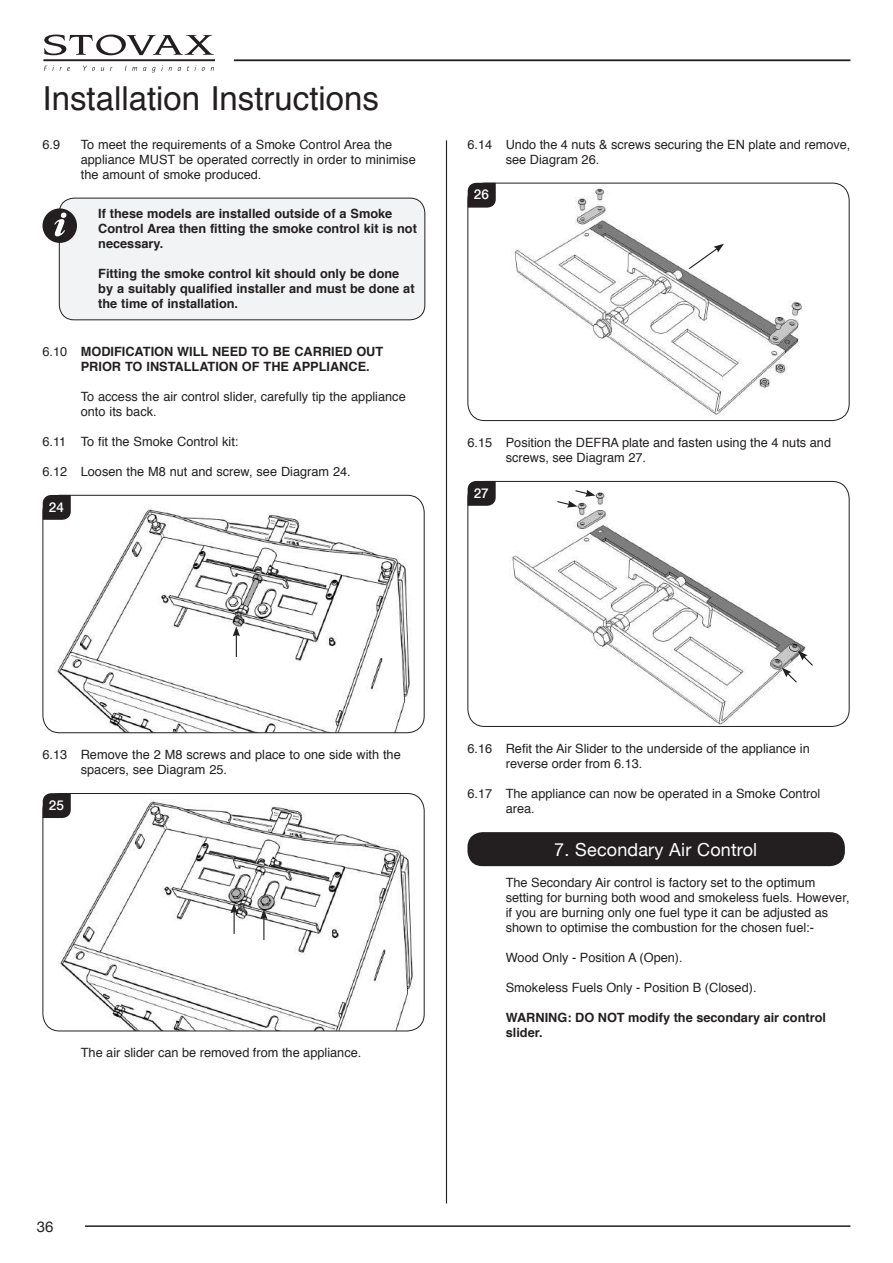
<style>
.page{position:relative;width:893px;height:1263px;background:#fff}
.page>*{position:absolute;margin:0;border:0;box-sizing:border-box;transform-origin:0 0}
.t1{font:33px "Helvetica";color:#231f20}
.t2{font:18px "Helvetica Neue";letter-spacing:.01em;color:#fff}
.t3{font:15px "Helvetica Neue";color:#231f20}
.t4{font:500 13.5px "Helvetica Neue";color:#fff}
.t5{font:12.75px/15px "Helvetica";color:#231f20}
.t6{font:700 12.75px/15px "Helvetica";color:#231f20}
.s1{font-weight:400}
</style>
<div class="page">
<svg style="left:44px;top:35px;width:170px;height:20px"></svg>
<hr style="left:44px;top:59px;width:171px;height:2px;background:#231f20">
<svg style="left:44px;top:65px;width:10px;height:6px"></svg>
<svg style="left:60px;top:67px;width:10px;height:4px"></svg>
<svg style="left:83px;top:66px;width:12px;height:5px"></svg>
<svg style="left:125px;top:66px;width:12px;height:5px"></svg>
<svg style="left:152px;top:65px;width:11px;height:7px"></svg>
<hr style="left:85px;top:1225px;width:765px;height:2px;background:#231f20">
<hr style="left:446px;top:140px;width:1px;height:1063px;background:#231f20">
<hr style="left:234px;top:59px;width:616px;height:2px;background:#231f20">
<div style="left:59px;top:198px;width:366px;height:122px;background:#f2f3f4;border-radius:15px"></div>
<div style="left:59px;top:198px;width:366px;height:122px;border:1px solid #231f20;border-radius:15px"></div>
<div style="left:43px;top:208px;width:34px;height:35px;background:#231f20;border-radius:50%"></div>
<svg style="left:54px;top:212px;width:12px;height:24px"></svg>
<img style="left:54px;top:508px;width:356px;height:225px">
<div style="left:43px;top:495px;width:382px;height:238px;border:1px solid #231f20;border-radius:17px"></div>
<svg style="left:43px;top:495px;width:28px;height:25px"></svg>
<svg style="left:233px;top:626px;width:7px;height:31px"></svg>
<img style="left:58px;top:800px;width:357px;height:231px">
<div style="left:43px;top:793px;width:382px;height:238px;border:1px solid #231f20;border-radius:17px"></div>
<svg style="left:43px;top:793px;width:28px;height:25px"></svg>
<svg style="left:230px;top:903px;width:8px;height:31px"></svg>
<svg style="left:260px;top:909px;width:8px;height:31px"></svg>
<img style="left:513px;top:188px;width:292px;height:228px">
<div style="left:467px;top:183px;width:382px;height:238px;border:1px solid #231f20;border-radius:17px"></div>
<svg style="left:468px;top:183px;width:28px;height:25px"></svg>
<svg style="left:688px;top:244px;width:36px;height:26px"></svg>
<img style="left:511px;top:492px;width:296px;height:233px">
<div style="left:467px;top:481px;width:382px;height:246px;border:1px solid #231f20;border-radius:17px"></div>
<svg style="left:468px;top:481px;width:28px;height:25px"></svg>
<svg style="left:782px;top:651px;width:31px;height:33px"></svg>
<svg style="left:556px;top:489px;width:39px;height:19px"></svg>
<div style="left:467px;top:832px;width:378px;height:34px;background:#231f20;border-radius:15px"></div>
<h1 class="t1" style="left:43px;top:73px;width:338px">Installation Instructions</h1>
<p class="t5" style="left:43px;top:137px;width:19px">6.9</p>
<p class="t5" style="left:81px;top:137px;width:336px">To meet the requirements of a Smoke Control Area the appliance MUST be operated correctly in order to minimise the amount of smoke produced.</p>
<p class="t6" style="left:98px;top:206px;width:320px">If these models are installed outside of a Smoke<br>Control Area then fitting the smoke control kit is not necessary.</p>
<p class="t6" style="left:98px;top:266px;width:318px">Fitting the smoke control kit should only be done by a suitably qualified installer and must be done at the time of installation.</p>
<p class="t6" style="left:81px;top:344px;width:304px;text-indent:-38px"><span class="s1">6.10</span> MODIFICATION WILL NEED TO BE CARRIED OUT<br>PRIOR TO INSTALLATION OF THE APPLIANCE.</p>
<p class="t5" style="left:81px;top:389px;width:326px">To access the air control slider, carefully tip the appliance onto its back.</p>
<p class="t5" style="left:43px;top:434px;width:197px">6.11 To fit the Smoke Control kit:</p>
<p class="t5" style="left:43px;top:464px;width:310px">6.12 Loosen the M8 nut and screw, see Diagram 24.</p>
<p class="t4" style="left:49px;top:496px;width:17px">24</p>
<p class="t5" style="left:506px;top:137px;width:346px;text-indent:-38px">6.14 Undo the 4 nuts &amp; screws securing the EN plate and remove, see Diagram 26.</p>
<p class="t4" style="left:474px;top:184px;width:17px">26</p>
<p class="t5" style="left:506px;top:435px;width:327px;text-indent:-38px">6.15 Position the DEFRA plate and fasten using the 4 nuts and screws, see Diagram 27.</p>
<p class="t4" style="left:474px;top:482px;width:17px">27</p>
<p class="t5" style="left:81px;top:747px;width:321px;text-indent:-38px">6.13 Remove the 2 M8 screws and place to one side with the spacers, see Diagram 25.</p>
<p class="t4" style="left:49px;top:794px;width:17px">25</p>
<p class="t5" style="left:81px;top:1046px;width:282px">The air slider can be removed from the appliance.</p>
<p class="t3" style="left:37px;top:1214px;width:18px">36</p>
<p class="t5" style="left:506px;top:741px;width:306px;text-indent:-38px">6.16 Refit the Air Slider to the underside of the appliance in reverse order from 6.13.</p>
<p class="t5" style="left:506px;top:786px;width:316px;text-indent:-38px">6.17 The appliance can now be operated in a Smoke Control area.</p>
<h2 class="t2" style="left:554px;top:834px;width:205px">7. Secondary Air Control</h2>
<p class="t5" style="left:506px;top:875px;width:345px">The Secondary Air control is factory set to the optimum setting for burning both wood and smokeless fuels. However, if you are burning only one fuel type it can be adjusted as shown to optimise the combustion for the chosen fuel:-</p>
<p class="t5" style="left:506px;top:950px;width:178px">Wood Only - Position A (Open).</p>
<p class="t5" style="left:506px;top:980px;width:252px">Smokeless Fuels Only - Position B (Closed).</p>
<p class="t6" style="left:506px;top:1010px;width:322px">WARNING: DO NOT modify the secondary air control slider.</p>
</div>
